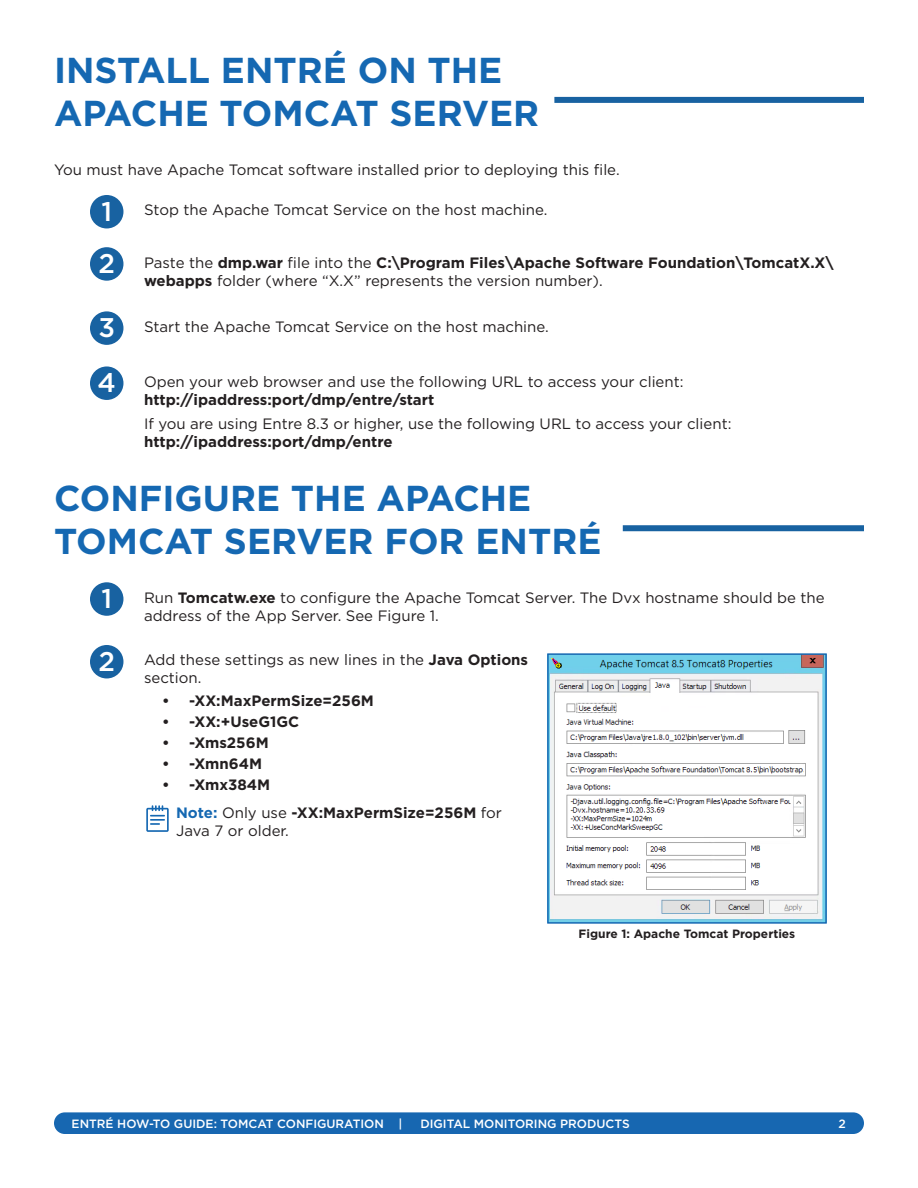
<style>
.page{position:relative;width:918px;height:1188px;background:#fff}
.page>*{position:absolute;margin:0;border:0;box-sizing:border-box;transform-origin:0 0}
.Heading_1{font:700 36px/43.2px "Gotham";color:#1568b2}
.Heading_2{font:500 27px "Gotham";color:#fff}
.t1{font:15px/18px "Gotham";color:#231f20}
.t2{font:700 15px/18px "Gotham";color:#231f20}
.t3{font:500 12px "Gotham";color:#fff}
.t4{font:700 12px "Gotham";color:#231f20}
.s1{font-weight:400}
.s2{font-weight:700}
.s3{font-weight:700;color:#1568b2}
</style>
<div class="page">
<div style="left:54px;top:1112px;width:810px;height:22px;background:#1767b1;border-radius:11px"></div>
<img style="left:550px;top:656px;width:274px;height:265px">
<div style="left:547px;top:653px;width:280px;height:271px;border:2px solid #1568b2"></div>
<div style="left:90px;top:195px;width:33px;height:33px;background:#1862a1;border-radius:50%"></div>
<div style="left:554px;top:97px;width:310px;height:6px;background:#1862a1"></div>
<div style="left:90px;top:247px;width:33px;height:34px;background:#1862a1;border-radius:50%"></div>
<div style="left:90px;top:311px;width:33px;height:34px;background:#1862a1;border-radius:50%"></div>
<div style="left:90px;top:366px;width:33px;height:34px;background:#1862a1;border-radius:50%"></div>
<div style="left:623px;top:525px;width:241px;height:6px;background:#1862a1"></div>
<div style="left:90px;top:582px;width:33px;height:34px;background:#1862a1;border-radius:50%"></div>
<svg style="left:146px;top:805px;width:23px;height:27px"></svg>
<div style="left:90px;top:645px;width:33px;height:33px;background:#1862a1;border-radius:50%"></div>
<p class="Heading_1" style="left:54px;top:48px;width:487px">INSTALL ENTRÉ ON THE<br>APACHE TOMCAT SERVER</p>
<p class="t1" style="left:54px;top:161px;width:567px">You must have Apache Tomcat software installed prior to deploying this file.</p>
<p class="Heading_2" style="left:101px;top:194px;width:12px">1</p>
<p class="t1" style="left:144px;top:201px;width:405px">Stop the Apache Tomcat Service on the host machine.</p>
<p class="Heading_2" style="left:98px;top:246px;width:18px">2</p>
<p class="t2" style="left:144px;top:253px;width:691px"><span class="s1">Paste the</span> dmp.war <span class="s1">file into the</span> C:\Program Files\Apache Software Foundation\TomcatX.X\ webapps <span class="s1">folder (where “X.X” represents the version number).</span></p>
<p class="Heading_2" style="left:98px;top:310px;width:18px">3</p>
<p class="t1" style="left:144px;top:317px;width:406px">Start the Apache Tomcat Service on the host machine.</p>
<p class="t1" style="left:144px;top:372px;width:541px">Open your web browser and use the following URL to access your client: <span class="s2">http://ipaddress:port/dmp/entre/start</span></p>
<p class="t1" style="left:144px;top:414px;width:589px">If you are using Entre 8.3 or higher, use the following URL to access your client:</p>
<p class="t2" style="left:144px;top:432px;width:250px">http://ipaddress:port/dmp/entre</p>
<p class="Heading_2" style="left:98px;top:365px;width:20px">4</p>
<p class="Heading_1" style="left:54px;top:477px;width:549px">CONFIGURE THE APACHE<br>TOMCAT SERVER FOR ENTRÉ</p>
<p class="Heading_2" style="left:101px;top:581px;width:12px">1</p>
<p class="t1" style="left:144px;top:588px;width:682px">Run <span class="s2">Tomcatw.exe</span> to configure the Apache Tomcat Server. The Dvx hostname should be the address of the App Server. See Figure 1.</p>
<p class="t1" style="left:144px;top:651px;width:386px">Add these settings as new lines in the <span class="s2">Java Options </span>section.</p>
<p class="t2" style="left:162px;top:691px;width:213px">• -XX:MaxPermSize=256M</p>
<p class="t2" style="left:162px;top:712px;width:139px">• -XX:+UseG1GC</p>
<p class="t2" style="left:162px;top:733px;width:108px">• -Xms256M</p>
<p class="t2" style="left:162px;top:754px;width:102px">• -Xmn64M</p>
<p class="t2" style="left:162px;top:775px;width:110px">• -Xmx384M</p>
<p class="t1" style="left:176px;top:804px;width:327px"><span class="s3">Note:</span> Only use <span class="s2">-XX:MaxPermSize=256M</span> for<br>Java 7 or older.</p>
<p class="Heading_2" style="left:98px;top:644px;width:18px">2</p>
<p class="t4" style="left:579px;top:926px;width:218px">Figure 1: Apache Tomcat Properties</p>
<p class="t3" style="left:72px;top:1115px;width:332px">ENTRÉ HOW-TO GUIDE: TOMCAT CONFIGURATION |</p>
<p class="t3" style="left:420px;top:1115px;width:211px">DIGITAL MONITORING PRODUCTS</p>
<p class="t3" style="left:838px;top:1115px;width:9px">2</p>
</div>
